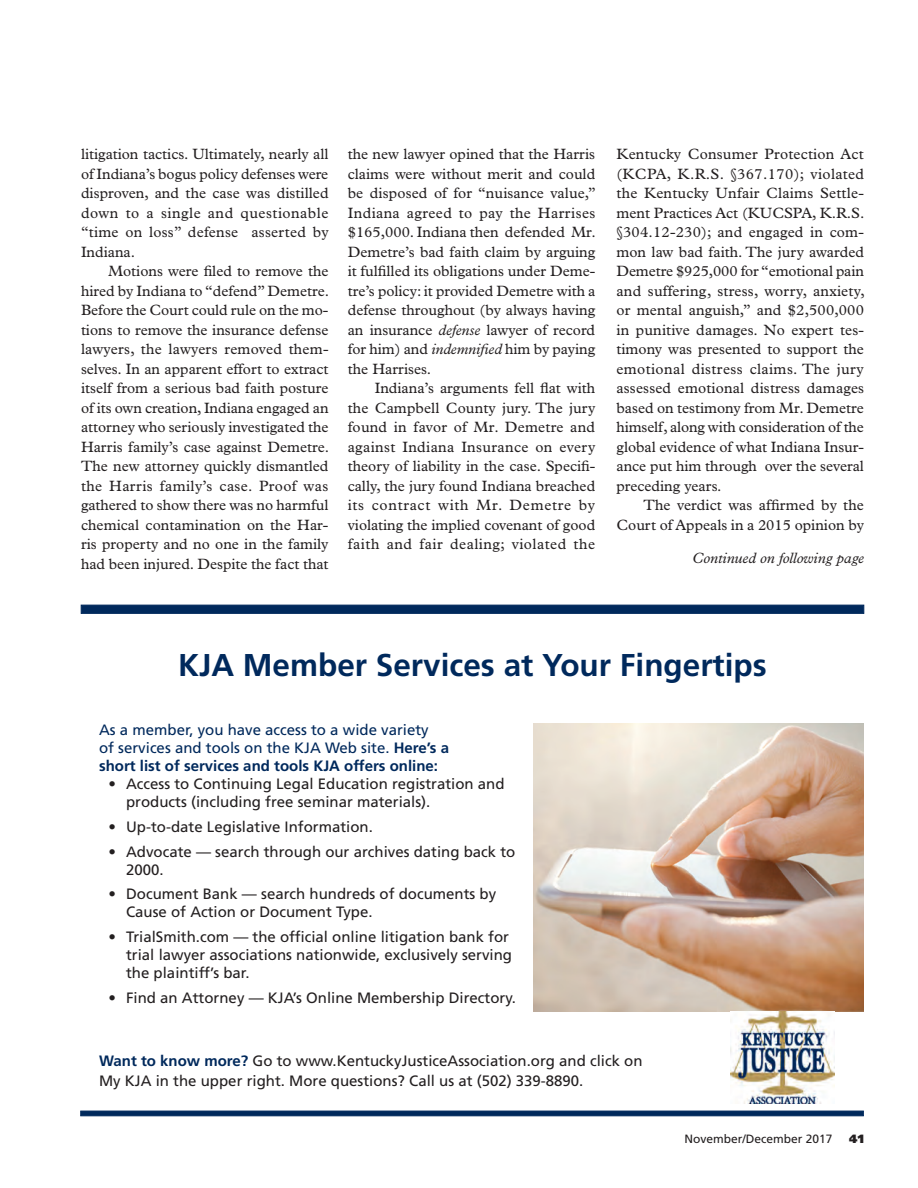
<style>
.page{position:relative;width:918px;height:1188px;background:#fff}
.page>*{position:absolute;margin:0;border:0;box-sizing:border-box;transform-origin:0 0}
.t1{font:700 31.5px "Frutiger LT Std";color:#00295c}
.t2{font:15px/19.5px "Plantin Std";color:#231f20;text-align:justify}
.t3{font:15px/18px "Frutiger LT Std";color:#231f20}
.t4{font:15px/18px "Frutiger LT Std";color:#00295c}
.t5{font:italic 15px "Plantin Std";color:#231f20}
.t6{font:12px "Frutiger LT Std";color:#231f20}
.t7{font:900 12px "Frutiger LT Std";color:#231f20}
.s1{font-style:italic}
.s2{font-weight:700}
.s3{font-weight:700;color:#00295c}
</style>
<div class="page">
<img style="left:534px;top:724px;width:330px;height:288px">
<img style="left:731px;top:1012px;width:104px;height:91px">
<div style="left:81px;top:605px;width:783px;height:9px;background:#00295c;border:1px solid #00295c"></div>
<svg style="left:81px;top:1111px;width:783px;height:5px;background:#042c5e"></svg>
<p class="t2" style="left:81px;top:145px;width:249px">litigation tactics. Ultimately, nearly all of Indiana’s bogus policy defenses were disproven, and the case was distilled down to a single and questionable “time on loss” defense asserted by Indiana.</p>
<p class="t2" style="left:81px;top:262px;width:250px;text-indent:27px">Motions were filed to remove the hired by Indiana to “defend” Demetre.<br>Before the Court could rule on the mo&shy;tions to remove the insurance defense lawyers, the lawyers removed them&shy;selves. In an apparent effort to extract itself from a serious bad faith posture of its own creation, Indiana engaged an attorney who seriously investigated the Harris family’s case against Demetre.<br>The new attorney quickly dismantled the Harris family’s case. Proof was gathered to show there was no harmful chemical contamination on the Har&shy;ris property and no one in the family had been injured. Despite the fact that</p>
<p class="t2" style="left:348px;top:145px;width:250px">the new lawyer opined that the Harris claims were without merit and could be disposed of for “nuisance value,” Indiana agreed to pay the Harrises $165,000. Indiana then defended Mr.<br>Demetre’s bad faith claim by arguing it fulfilled its obligations under Deme&shy;tre’s policy: it provided Demetre with a defense throughout (by always having an insurance <span class="s1">defense</span> lawyer of record for him) and <span class="s1">indemnified</span> him by paying the Harrises.</p>
<p class="t2" style="left:348px;top:379px;width:249px;text-indent:27px">Indiana’s arguments fell flat with the Campbell County jury. The jury found in favor of Mr. Demetre and against Indiana Insurance on every theory of liability in the case. Specifi&shy;cally, the jury found Indiana breached its contract with Mr. Demetre by violating the implied covenant of good faith and fair dealing; violated the</p>
<p class="t2" style="left:617px;top:145px;width:250px">Kentucky Consumer Protection Act (KCPA, K.R.S. §367.170); violated the Kentucky Unfair Claims Settle&shy;ment Practices Act (KUCSPA, K.R.S. §304.12-230); and engaged in com&shy;mon law bad faith. The jury awarded Demetre $925,000 for “emotional pain and suffering, stress, worry, anxiety, or mental anguish,” and $2,500,000 in punitive damages. No expert tes&shy;timony was presented to support the emotional distress claims. The jury assessed emotional distress damages based on testimony from Mr. Demetre himself, along with consideration of the global evidence of what Indiana Insur&shy;ance put him through over the several preceding years.</p>
<p class="t2" style="left:617px;top:496px;width:249px;text-align:right">The verdict was affirmed by the<br>Court of Appeals in a 2015 opinion by</p>
<p class="t5" style="left:693px;top:549px;width:173px">Continued on following page</p>
<h1 class="t1" style="left:178px;top:647px;width:590px">KJA Member Services at Your Fingertips</h1>
<p class="t4" style="left:99px;top:721px;width:351px">As a member, you have access to a wide variety<br>of services and tools on the KJA Web site. <span class="s2">Here’s a short list of services and tools KJA offers online:</span></p>
<p class="t3" style="left:126px;top:775px;width:380px;text-indent:-18px">• Access to Continuing Legal Education registration and products (including free seminar materials).</p>
<p class="t3" style="left:109px;top:818px;width:266px">• Up-to-date Legislative Information.</p>
<p class="t3" style="left:126px;top:842px;width:391px;text-indent:-18px">• Advocate — search through our archives dating back to<br>2000.</p>
<p class="t3" style="left:126px;top:885px;width:372px;text-indent:-18px">• Document Bank — search hundreds of documents by<br>Cause of Action or Document Type.</p>
<p class="t3" style="left:126px;top:928px;width:387px;text-indent:-18px">• TrialSmith.com — the official online litigation bank for trial lawyer associations nationwide, exclusively serving the plaintiff’s bar.</p>
<p class="t3" style="left:109px;top:989px;width:409px">• Find an Attorney — KJA’s Online Membership Directory.</p>
<p class="t3" style="left:99px;top:1051px;width:545px;line-height:19.5px"><span class="s3">Want to know more?</span> Go to www.KentuckyJusticeAssociation.org and click on<br>My KJA in the upper right. More questions? Call us at (502) 339-8890.</p>
<p class="t6" style="left:685px;top:1132px;width:150px">November/December 2017</p>
<p class="t7" style="left:849px;top:1131px;width:16px">41</p>
</div>
